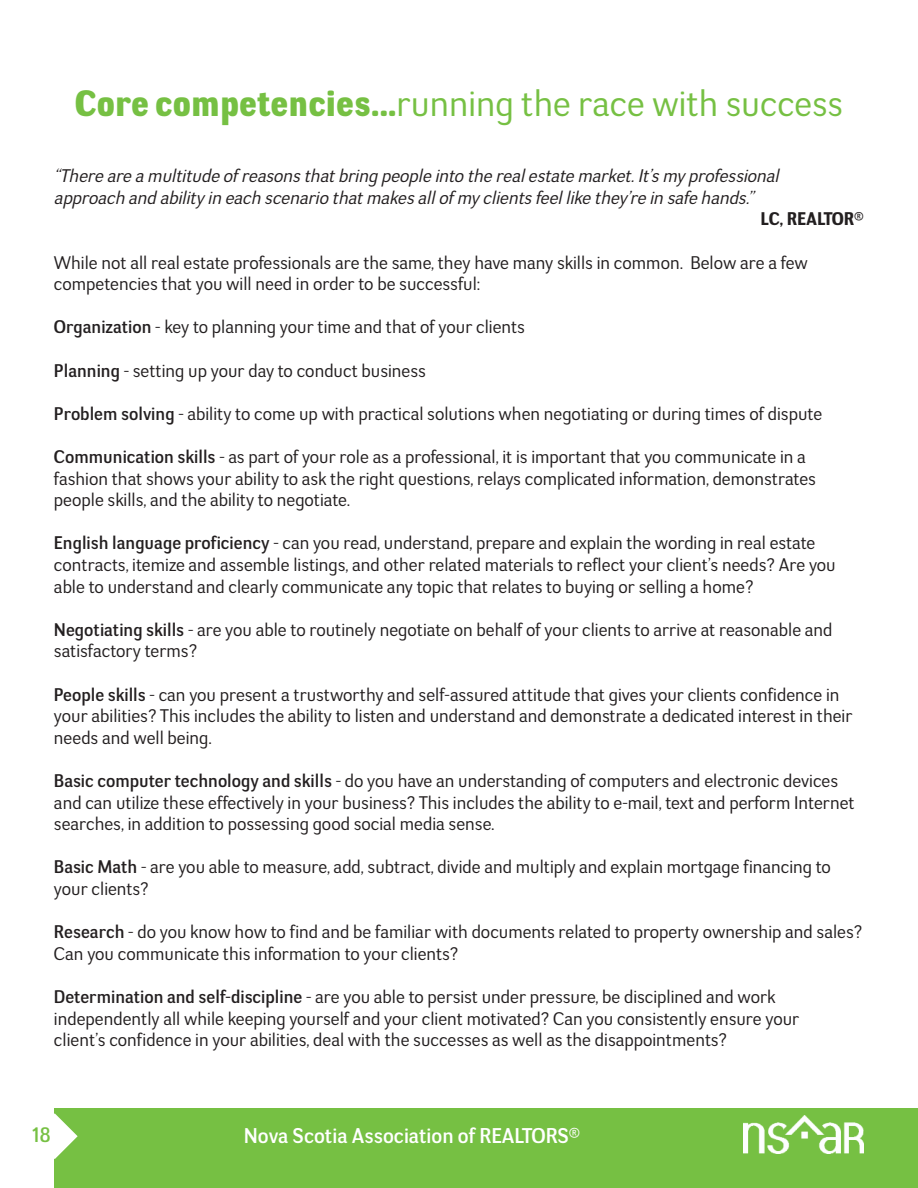
<style>
.page{position:relative;width:918px;height:1188px;background:#fff}
.page>*{position:absolute;margin:0;border:0;box-sizing:border-box;transform-origin:0 0}
.t1{font:36px "Negotiate Bk";color:#76c043}
.t2{font:21px "Negotiate Rg";color:#fff}
.t3{font:21px "Negotiate Rg";color:#76c043}
.t4{font:18px/21.6px "Negotiate Bk";color:#231f20}
.t5{font:italic 18px/21.6px "Negotiate Bk";letter-spacing:-.01em;color:#231f20}
.t6{font:700 18px "Negotiate Rg";color:#231f20}
.s1{font-family:"Negotiate Hv"}
.s2{font-family:"Negotiate Rg"}
</style>
<div class="page">
<div style="left:54px;top:1108px;width:864px;height:80px;background:#76c043"></div>
<svg style="left:54px;top:1113px;width:24px;height:46px"></svg>
<img style="left:743px;top:1116px;width:121px;height:38px">
<h1 class="t1" style="left:75px;top:91px;width:770px"><span class="s1">Core competencies...</span>running the race with success</h1>
<p class="t5" style="left:54px;top:167px;width:730px">“There are a multitude of reasons that bring people into the real estate market. It’s my professional approach and ability in each scenario that makes all of my clients feel like they ’re in safe hands.”</p>
<p class="t6" style="left:760px;top:213px;width:105px">LC, REALTOR®</p>
<p class="t4" style="left:54px;top:254px;width:755px">While not all real estate professionals are the same, they have many skills in common. Below are a few competencies that you will need in order to be successful:</p>
<p class="t4" style="left:54px;top:318px;width:472px"><span class="s2">Organization</span> - key to planning your time and that of your clients</p>
<p class="t4" style="left:54px;top:362px;width:374px"><span class="s2">Planning</span> - setting up your day to conduct business</p>
<p class="t4" style="left:54px;top:405px;width:770px"><span class="s2">Problem solving</span> - ability to come up with practical solutions when negotiating or during times of dispute</p>
<p class="t4" style="left:54px;top:448px;width:764px"><span class="s2">Communication skills</span> - as part of your role as a professional, it is important that you communicate in a fashion that shows your ability to ask the right questions, relays complicated information, demonstrates people skills, and the ability to negotiate.</p>
<p class="t4" style="left:54px;top:534px;width:783px"><span class="s2">English language proficiency</span> - can you read, understand, prepare and explain the wording in real estate contracts, itemize and assemble listings, and other related materials to reflect your client’s needs? Are you able to understand and clearly communicate any topic that relates to buying or selling a home?</p>
<p class="t4" style="left:54px;top:621px;width:780px"><span class="s2">Negotiating skills</span> - are you able to routinely negotiate on behalf of your clients to arrive at reasonable and satisfactory terms?</p>
<p class="t4" style="left:54px;top:686px;width:800px"><span class="s2">People skills</span> - can you present a trustworthy and self-assured attitude that gives your clients confidence in your abilities? This includes the ability to listen and understand and demonstrate a dedicated interest in their needs and well being.</p>
<p class="t4" style="left:54px;top:772px;width:802px"><span class="s2">Basic computer technology and skills</span> - do you have an understanding of computers and electronic devices and can utilize these effectively in your business? This includes the ability to e-mail, text and perform Internet searches, in addition to possessing good social media sense.</p>
<p class="t4" style="left:54px;top:858px;width:779px"><span class="s2">Basic Math</span> - are you able to measure, add, subtract, divide and multiply and explain mortgage financing to your clients?</p>
<p class="t4" style="left:54px;top:923px;width:810px"><span class="s2">Research</span> - do you know how to find and be familiar with documents related to property ownership and sales?<br>Can you communicate this information to your clients?</p>
<p class="t4" style="left:54px;top:988px;width:747px"><span class="s2">Determination and self-discipline</span> - are you able to persist under pressure, be disciplined and work independently all while keeping yourself and your client motivated? Can you consistently ensure your client’s confidence in your abilities, deal with the successes as well as the disappointments?</p>
<p class="t3" style="left:32px;top:1127px;width:20px">18</p>
<p class="t2" style="left:244px;top:1128px;width:338px">Nova Scotia Association of REALTORS®</p>
</div>
